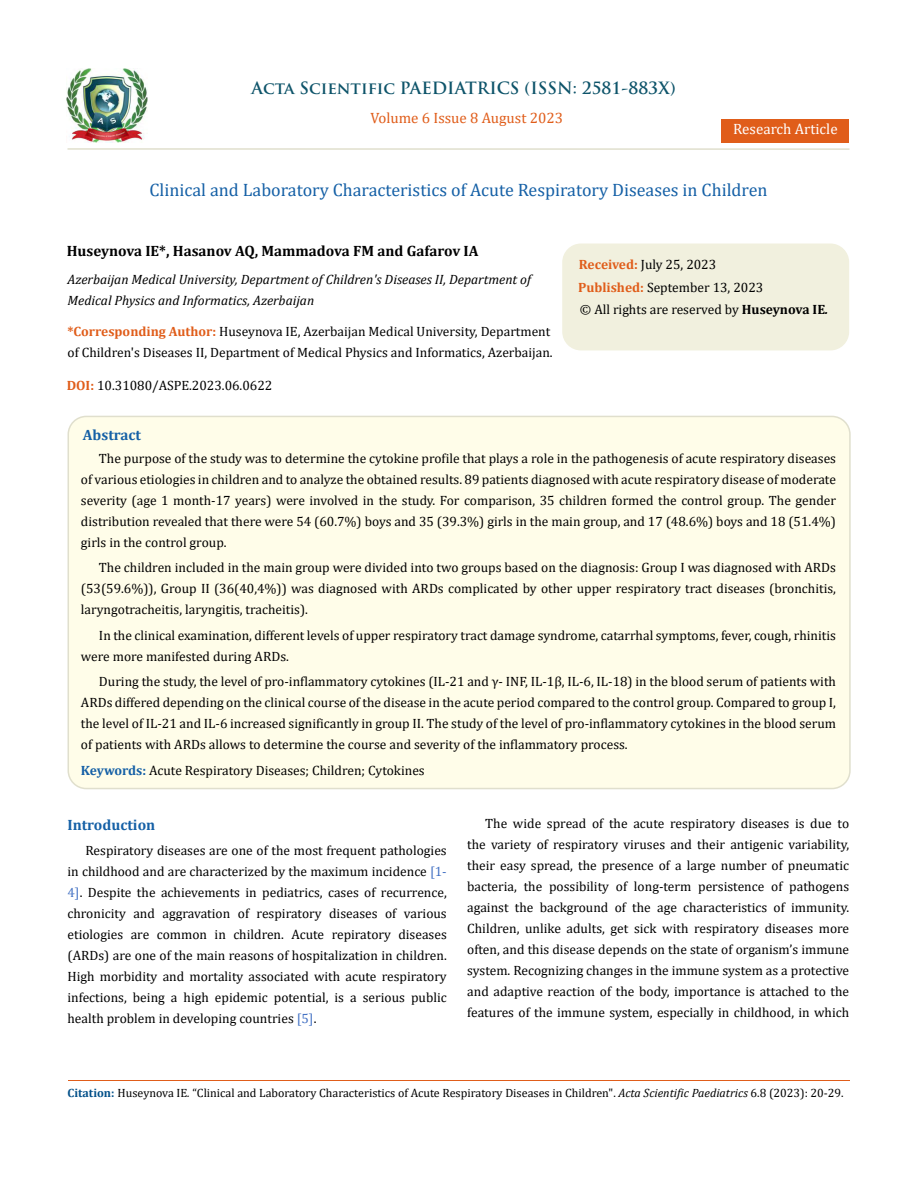
<style>
.page{position:relative;width:917px;height:1188px;background:#fff}
.page>*{position:absolute;margin:0;border:0;box-sizing:border-box;transform-origin:0 0}
.t1{font:18px "Cambria";color:#1560a6}
.t2{font:700 16.5px "Trajan Pro";color:#0e546a}
.t3{font:700 15px "Cambria";color:#000}
.t4{font:15px "Cambria";color:#e05d1a}
.t5{font:700 15px "Cambria";color:#1560a6}
.t6{font:15px "Cambria";color:#fff}
.t7{font:13.5px/21px "Cambria";color:#000;text-align:justify}
.t8{font:italic 13.5px/21px "Cambria";color:#000}
.t9{font:12px "Cambria";color:#000}
.s1{font-weight:700;color:#e05d1a}
.s2{font-weight:700}
.s3{font-weight:700;font-style:italic}
.s4{font-weight:700;color:#1560a6}
.s5{color:#4472c4}
.s6{font-weight:700;color:#035089}
.s7{font-style:italic}
</style>
<div class="page">
<img style="left:67px;top:68px;width:80px;height:74px">
<div style="left:721px;top:119px;width:128px;height:23px;background:#e05d1a"></div>
<div style="left:563px;top:244px;width:285px;height:106px;background:#f1f0de;border-radius:18px"></div>
<div style="left:562px;top:244px;width:287px;height:106px;border:2px solid #f1f0de;border-radius:18px"></div>
<div style="left:68px;top:416px;width:781px;height:373px;background:#fffde9;border-radius:18px"></div>
<div style="left:67px;top:416px;width:783px;height:373px;border:2px solid #e0dfcd;border-radius:18px"></div>
<hr style="left:68px;top:1081px;width:781px;height:1px;background:#e05d1a">
<hr style="left:67px;top:148px;width:782px;height:2px;background:#e0dfcd">
<p class="t2" style="left:252px;top:77px;width:425px">Acta Scientific PAEDIATRICS (ISSN: 2581-883X)</p>
<p class="t4" style="left:370px;top:109px;width:194px">Volume 6 Issue 8 August 2023</p>
<p class="t6" style="left:733px;top:120px;width:106px">Research Article</p>
<h1 class="t1" style="left:149px;top:180px;width:619px">Clinical and Laboratory Characteristics of Acute Respiratory Diseases in Children</h1>
<p class="t3" style="left:67px;top:240px;width:413px">Huseynova IE*, Hasanov AQ, Mammadova FM and Gafarov IA</p>
<p class="t8" style="left:67px;top:269px;width:465px">Azerbaijan Medical University, Department of Children's Diseases II, Department of<br>Medical Physics and Informatics, Azerbaijan</p>
<p class="t7" style="left:67px;top:321px;width:486px"><span class="s1">*Corresponding Author:</span> Huseynova IE, Azerbaijan Medical University, Department of Children's Diseases II, Department of Medical Physics and Informatics, Azerbaijan.</p>
<p class="t7" style="left:67px;top:374px;width:207px"><span class="s1">DOI:</span> 10.31080/ASPE.2023.06.0622</p>
<p class="t7" style="left:578px;top:253px;width:187px;line-height:23px"><span class="s1">Received:</span> July 25, 2023<br><span class="s1">Published:</span> September 13, 2023</p>
<p class="t7" style="left:580px;top:298px;width:250px">© All rights are reserved by <span class="s2">Huseynova IE</span><span class="s3">.</span></p>
<p class="t5" style="left:83px;top:424px;width:60px">Abstract</p>
<p class="t7" style="left:81px;top:447px;width:756px;text-indent:18px">The purpose of the study was to determine the cytokine profile that plays a role in the pathogenesis of acute respiratory diseases of various etiologies in children and to analyze the obtained results. 89 patients diagnosed with acute respiratory disease of moderate severity (age 1 month-17 years) were involved in the study. For comparison, 35 children formed the control group. The gender distribution revealed that there were 54 (60.7%) boys and 35 (39.3%) girls in the main group, and 17 (48.6%) boys and 18 (51.4%) girls in the control group.</p>
<p class="t7" style="left:81px;top:557px;width:756px;text-indent:18px">The children included in the main group were divided into two groups based on the diagnosis: Group I was diagnosed with ARDs (53(59.6%)), Group II (36(40,4%)) was diagnosed with ARDs complicated by other upper respiratory tract diseases (bronchitis, laryngotracheitis, laryngitis, tracheitis).</p>
<p class="t7" style="left:81px;top:624px;width:756px;text-indent:18px">In the clinical examination, different levels of upper respiratory tract damage syndrome, catarrhal symptoms, fever, cough, rhinitis were more manifested during ARDs.</p>
<p class="t7" style="left:81px;top:671px;width:756px;text-indent:18px">During the study, the level of pro-inflammatory cytokines (IL-21 and γ- INF, IL-1β, IL-6, IL-18) in the blood serum of patients with ARDs differed depending on the clinical course of the disease in the acute period compared to the control group. Compared to group I, the level of IL-21 and IL-6 increased significantly in group II. The study of the level of pro-inflammatory cytokines in the blood serum of patients with ARDs allows to determine the course and severity of the inflammatory process.</p>
<p class="t7" style="left:81px;top:760px;width:345px"><span class="s4">Keywords:</span> Acute Respiratory Diseases; Children; Cytokines</p>
<p class="t5" style="left:67px;top:814px;width:89px">Introduction</p>
<p class="t7" style="left:67px;top:840px;width:381px;text-indent:18px">Respiratory diseases are one of the most frequent pathologies in childhood and are characterized by the maximum incidence <span class="s5">[1- 4]</span>. Despite the achievements in pediatrics, cases of recurrence, chronicity and aggravation of respiratory diseases of various etiologies are common in children. Acute repiratory diseases (ARDs) are one of the main reasons of hospitalization in children.<br>High morbidity and mortality associated with acute respiratory infections, being a high epidemic potential, is a serious public health problem in developing countries <span class="s5">[5]</span>.</p>
<p class="t7" style="left:467px;top:813px;width:383px;text-indent:18px">The wide spread of the acute respiratory diseases is due to the variety of respiratory viruses and their antigenic variability, their easy spread, the presence of a large number of pneumatic bacteria, the possibility of long-term persistence of pathogens against the background of the age characteristics of immunity.<br>Children, unlike adults, get sick with respiratory diseases more often, and this disease depends on the state of organism’s immune system. Recognizing changes in the immune system as a protective and adaptive reaction of the body, importance is attached to the features of the immune system, especially in childhood, in which</p>
<p class="t9" style="left:68px;top:1086px;width:777px"><span class="s6">Citation:</span> Huseynova IE<span class="s7">.</span> “Clinical and Laboratory Characteristics of Acute Respiratory Diseases in Children". <span class="s7">Acta Scientific Paediatrics</span> 6.8 (2023): 20-29.</p>
</div>
